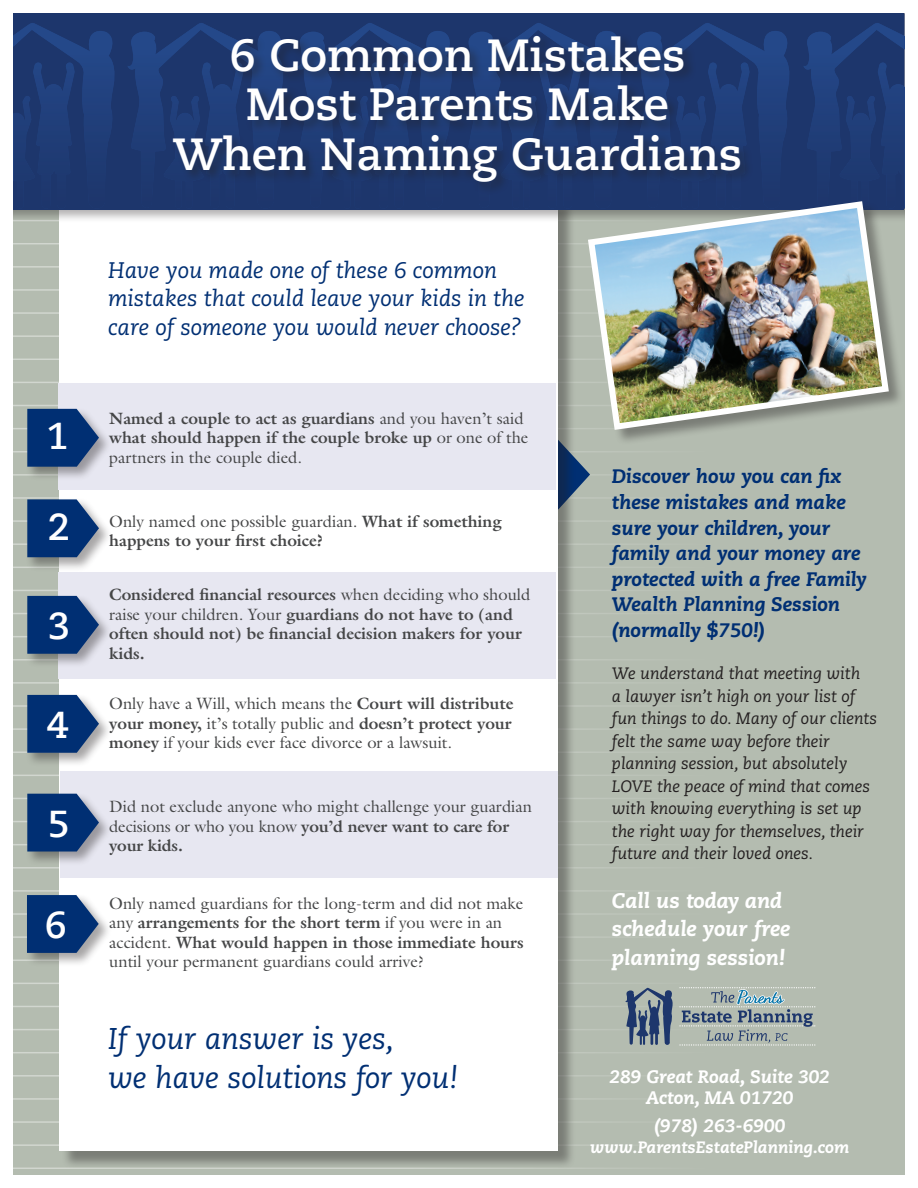
<style>
.page{position:relative;width:918px;height:1188px;background:#fff}
.page>*{position:absolute;margin:0;border:0;box-sizing:border-box;transform-origin:0 0}
.t1{font:700 45px/49.5px "Caecilia";color:#fff;text-align:center}
.t2{font:700 37.5px "Caecilia";color:#fff}
.t3{font:italic 30px/39px "Caecilia";color:#002f73}
.t4{font:italic 22.5px/28.5px "Caecilia";color:#002f73}
.t5{font:italic 800 21px/28.5px "Caecilia";color:#fff}
.t6{font:italic 800 19.5px/25.5px "Caecilia";color:#002f73}
.t7{font:italic 800 18px "Caecilia LT Std";color:#fff}
.t8{font:16.5px/19.5px "Galliard";color:#454647}
.t9{font:700 16.5px/19.5px "Galliard";color:#454647}
.t10{font:italic 16.5px/22.5px "Caecilia";color:#231f20}
.t11{font:italic 800 16.5px "Caecilia LT Std";color:#fff}
.s1{font-weight:400}
.s2{font-weight:700}
</style>
<div class="page">
<div style="left:14px;top:224px;width:117px;height:950px;background:#b4bcb0"></div>
<hr style="left:14px;top:243px;width:890px;height:1px;background:#fff">
<hr style="left:14px;top:266px;width:890px;height:2px;background:#fff">
<hr style="left:14px;top:289px;width:890px;height:2px;background:#fff">
<hr style="left:14px;top:312px;width:890px;height:2px;background:#fff">
<hr style="left:14px;top:335px;width:890px;height:2px;background:#fff">
<hr style="left:14px;top:359px;width:890px;height:1px;background:#fff">
<hr style="left:14px;top:382px;width:890px;height:1px;background:#fff">
<hr style="left:14px;top:405px;width:890px;height:1px;background:#fff">
<hr style="left:14px;top:428px;width:890px;height:1px;background:#fff">
<hr style="left:14px;top:451px;width:890px;height:1px;background:#fff">
<hr style="left:14px;top:474px;width:890px;height:2px;background:#fff">
<hr style="left:14px;top:497px;width:890px;height:2px;background:#fff">
<hr style="left:14px;top:520px;width:890px;height:2px;background:#fff">
<hr style="left:14px;top:543px;width:890px;height:2px;background:#fff">
<hr style="left:14px;top:567px;width:890px;height:1px;background:#fff">
<hr style="left:14px;top:590px;width:890px;height:1px;background:#fff">
<hr style="left:14px;top:613px;width:890px;height:1px;background:#fff">
<hr style="left:14px;top:636px;width:890px;height:1px;background:#fff">
<hr style="left:14px;top:659px;width:890px;height:2px;background:#fff">
<hr style="left:14px;top:682px;width:890px;height:2px;background:#fff">
<hr style="left:14px;top:705px;width:890px;height:2px;background:#fff">
<hr style="left:14px;top:728px;width:890px;height:2px;background:#fff">
<hr style="left:14px;top:751px;width:890px;height:2px;background:#fff">
<hr style="left:14px;top:775px;width:890px;height:1px;background:#fff">
<hr style="left:14px;top:798px;width:890px;height:1px;background:#fff">
<hr style="left:14px;top:821px;width:890px;height:1px;background:#fff">
<hr style="left:14px;top:844px;width:890px;height:1px;background:#fff">
<hr style="left:14px;top:867px;width:890px;height:2px;background:#fff">
<hr style="left:14px;top:890px;width:890px;height:2px;background:#fff">
<hr style="left:14px;top:913px;width:890px;height:2px;background:#fff">
<hr style="left:14px;top:936px;width:890px;height:2px;background:#fff">
<hr style="left:14px;top:960px;width:890px;height:1px;background:#fff">
<hr style="left:14px;top:983px;width:890px;height:1px;background:#fff">
<hr style="left:14px;top:1006px;width:890px;height:1px;background:#fff">
<hr style="left:14px;top:1029px;width:890px;height:1px;background:#fff">
<hr style="left:14px;top:1052px;width:890px;height:1px;background:#fff">
<hr style="left:14px;top:1075px;width:890px;height:2px;background:#fff">
<hr style="left:14px;top:1098px;width:890px;height:2px;background:#fff">
<hr style="left:14px;top:1121px;width:890px;height:2px;background:#fff">
<hr style="left:14px;top:1144px;width:890px;height:2px;background:#fff">
<hr style="left:14px;top:1168px;width:890px;height:1px;background:#fff">
<div style="left:131px;top:189px;width:773px;height:985px;background:#b4bcb0"></div>
<svg style="left:576px;top:451px;width:14px;height:39px"></svg>
<div style="left:62px;top:199px;width:514px;height:970px;background:#231f20;opacity:.4"></div>
<div style="left:59px;top:197px;width:499px;height:954px;background:#fff"></div>
<div style="left:58px;top:383px;width:497px;height:107px;background:#e7e7f1"></div>
<div style="left:25px;top:407px;width:88px;height:74px;background:#231f20;opacity:.4"></div>
<svg style="left:27px;top:409px;width:72px;height:58px;background:#1f4681"></svg>
<div style="left:25px;top:498px;width:88px;height:74px;background:#231f20;opacity:.4"></div>
<svg style="left:27px;top:499px;width:72px;height:58px;background:#234a83"></svg>
<div style="left:25px;top:693px;width:88px;height:75px;background:#231f20;opacity:.4"></div>
<svg style="left:27px;top:695px;width:72px;height:58px;background:#224a82"></svg>
<div style="left:25px;top:893px;width:88px;height:75px;background:#231f20;opacity:.4"></div>
<svg style="left:27px;top:895px;width:72px;height:58px;background:#224983"></svg>
<div style="left:58px;top:572px;width:497px;height:106px;background:#e7e7f1"></div>
<div style="left:25px;top:594px;width:88px;height:75px;background:#231f20;opacity:.4"></div>
<svg style="left:27px;top:596px;width:72px;height:58px;background:#1f4681"></svg>
<div style="left:60px;top:772px;width:498px;height:106px;background:#e7e7f1"></div>
<div style="left:25px;top:792px;width:88px;height:74px;background:#231f20;opacity:.4"></div>
<svg style="left:27px;top:794px;width:72px;height:58px;background:#1f4781"></svg>
<div style="left:14px;top:14px;width:890px;height:210px;background:#231f20;opacity:.35"></div>
<div style="left:14px;top:14px;width:890px;height:195px;background:#1d366c"></div>
<img style="left:14px;top:23px;width:103px;height:186px">
<img style="left:14px;top:96px;width:19px;height:113px">
<img style="left:33px;top:62px;width:42px;height:147px">
<img style="left:127px;top:23px;width:159px;height:186px">
<img style="left:163px;top:96px;width:39px;height:113px">
<img style="left:202px;top:195px;width:41px;height:14px">
<img style="left:296px;top:23px;width:159px;height:186px">
<img style="left:332px;top:195px;width:39px;height:14px">
<img style="left:371px;top:195px;width:41px;height:14px">
<img style="left:465px;top:23px;width:158px;height:186px">
<img style="left:501px;top:195px;width:38px;height:14px">
<img style="left:539px;top:195px;width:42px;height:14px">
<img style="left:634px;top:23px;width:158px;height:175px">
<img style="left:670px;top:195px;width:38px;height:3px">
<img style="left:708px;top:195px;width:42px;height:3px">
<img style="left:803px;top:23px;width:101px;height:175px">
<img style="left:839px;top:96px;width:39px;height:102px">
<img style="left:878px;top:62px;width:26px;height:140px">
<div style="left:171px;top:33px;width:582px;height:162px;background:#231f20;opacity:.5"></div>
<div style="left:589px;top:202px;width:315px;height:244px;background:#231f20;opacity:.4"></div>
<img style="left:585px;top:198px;width:307px;height:235px">
<svg style="left:625px;top:988px;width:48px;height:57px"></svg>
<svg style="left:679px;top:987px;width:136px;height:59px"></svg>
<p class="t2" style="left:46px;top:414px;width:24px">1</p>
<p class="t2" style="left:48px;top:505px;width:24px">2</p>
<p class="t2" style="left:48px;top:604px;width:24px">3</p>
<p class="t2" style="left:46px;top:703px;width:24px">4</p>
<p class="t2" style="left:48px;top:802px;width:24px">5</p>
<p class="t2" style="left:45px;top:903px;width:24px">6</p>
<p class="t1" style="left:173px;top:31px;width:571px">6 Common Mistakes<br>Most Parents Make<br>When Naming Guardians</p>
<p class="t4" style="left:108px;top:256px;width:418px">Have you made one of these 6 common mistakes that could leave your kids in the care of someone you would never choose?</p>
<p class="t9" style="left:109px;top:408px;width:421px">Named a couple to act as guardians <span class="s1">and you haven’t said </span>what should happen if the couple broke up <span class="s1">or one of the partners in the couple died.</span></p>
<p class="t9" style="left:109px;top:511px;width:394px"><span class="s1">Only named one possible guardian.</span> What if something happens to your first choice?</p>
<p class="t9" style="left:109px;top:585px;width:423px">Considered financial resources <span class="s1">when deciding who should raise your children. Your</span> guardians do not have to (and often should not) be financial decision makers for your kids.</p>
<p class="t8" style="left:109px;top:694px;width:406px;text-align:justify">Only have a Will, which means the <span class="s2">Court will distribute your money,</span> it’s totally public and <span class="s2">doesn’t protect your money</span> if your kids ever face divorce or a lawsuit.</p>
<p class="t8" style="left:109px;top:797px;width:424px">Did not exclude anyone who might challenge your guardian decisions or who you know <span class="s2">you’d never want to care for your kids.</span></p>
<p class="t8" style="left:109px;top:893px;width:416px">Only named guardians for the long-term and did not make any <span class="s2">arrangements for the short term</span> if you were in an accident. <span class="s2">What would happen in those immediate hours </span>until your permanent guardians could arrive?</p>
<p class="t3" style="left:108px;top:1020px;width:352px">If your answer is yes,<br>we have solutions for you!</p>
<p class="t6" style="left:612px;top:464px;width:257px">Discover how you can fix these mistakes and make sure your children, your family and your money are protected with a free Family<br>Wealth Planning Session (normally $750!)</p>
<p class="t10" style="left:612px;top:663px;width:267px">We understand that meeting with<br>a lawyer isn’t high on your list of fun things to do. Many of our clients felt the same way before their planning session, but absolutely<br>LOVE the peace of mind that comes with knowing everything is set up the right way for themselves, their future and their loved ones.</p>
<p class="t5" style="left:612px;top:887px;width:180px">Call us today and schedule your free planning session!</p>
<p class="t7" style="left:610px;top:1066px;width:222px">289 Great Road, Suite 302</p>
<p class="t7" style="left:646px;top:1087px;width:149px">Acton, MA 01720</p>
<p class="t7" style="left:654px;top:1115px;width:133px">(978) 263-6900</p>
<p class="t11" style="left:590px;top:1137px;width:261px">www.ParentsEstatePlanning.com</p>
</div>
